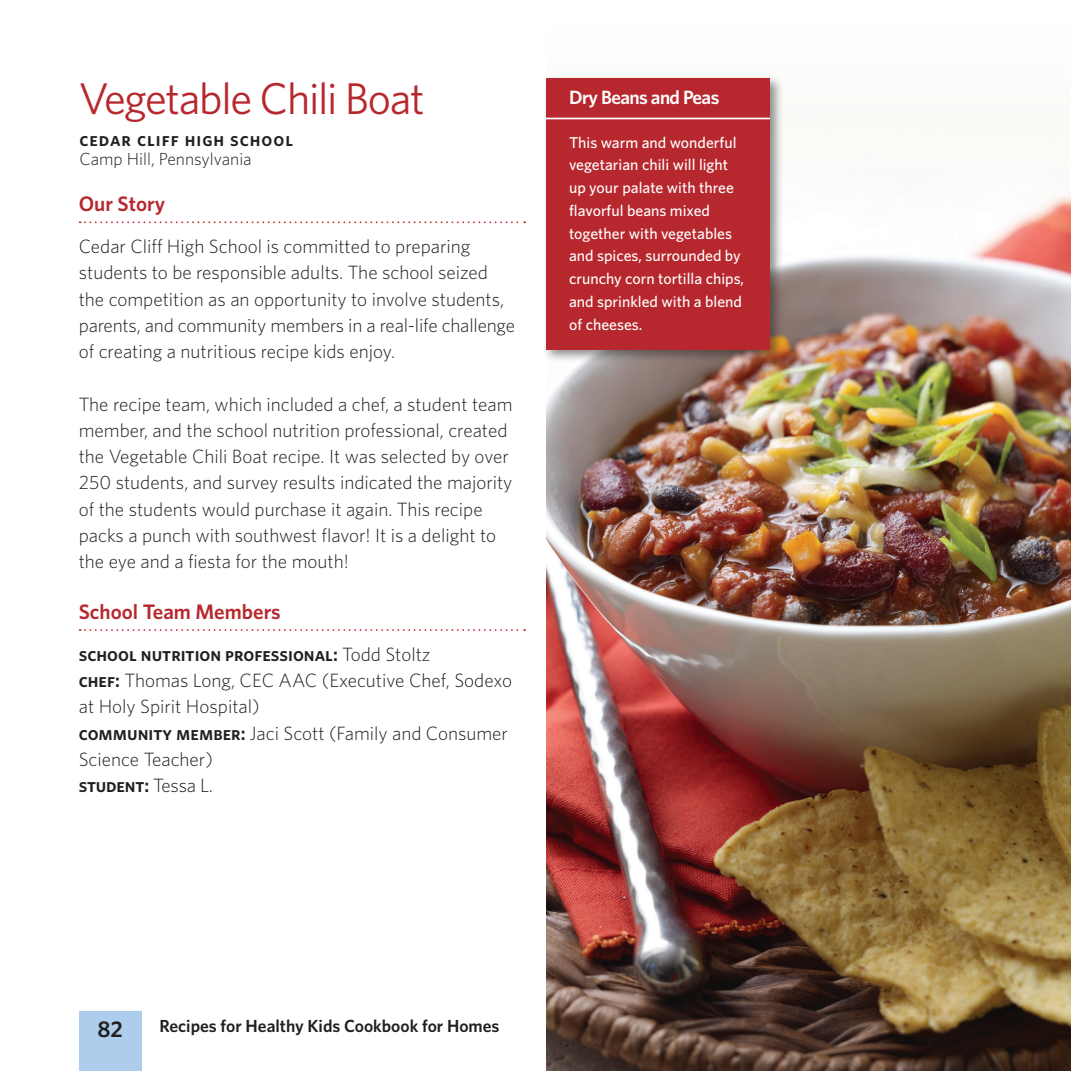
<style>
.page{position:relative;width:1071px;height:1071px;background:#fff}
.page>*{position:absolute;margin:0;border:0;box-sizing:border-box;transform-origin:0 0}
.t1{font:44.45px "Whitney HTF";letter-spacing:-.03em;color:#b7282e}
.t2{font:600 22.75px "Whitney HTF";color:#231f20}
.Sub1{font:600 21px "Whitney HTF";color:#b7282e}
.t3{font:300 19.25px/26.2px "Whitney HTF";color:#231f20}
.t4{font:19.25px "Whitney HTF Semi Bold SC";color:#231f20}
.t5{font:19.25px "Whitney HTF Semi Bold SC";letter-spacing:.05em;color:#231f20}
.t6{font:600 19.25px "Whitney HTF";letter-spacing:-.03em;color:#fff}
.t7{font:600 17.5px "Whitney HTF";color:#231f20}
.t8{font:300 17.5px "Whitney HTF";color:#231f20}
.t9{font:500 15.75px/22.8px "Whitney HTF";color:#fff}
.s1{font-family:"Whitney HTF";font-weight:300}
.s2{font-family:"Whitney HTF Semi Bold SC";font-weight:400}
</style>
<div class="page">
<div style="left:79px;top:1011px;width:63px;height:60px;background:#accdeb"></div>
<img style="left:546px;top:194px;width:525px;height:877px">
<svg style="left:80px;top:221px;width:445px;height:2px"></svg>
<svg style="left:80px;top:629px;width:445px;height:2px"></svg>
<div style="left:542px;top:74px;width:242px;height:289px;background:#231f20;opacity:.5"></div>
<div style="left:546px;top:78px;width:224px;height:271px;background:#b7282e"></div>
<hr style="left:546px;top:118px;width:224px;height:1px;background:#fff">
<p class="t1" style="left:79px;top:72px;width:347px">Vegetable Chili Boat</p>
<p class="t5" style="left:79px;top:127px;width:215px">cedar cliff high school</p>
<p class="t8" style="left:79px;top:149px;width:174px">Camp Hill, Pennsylvania</p>
<p class="Sub1" style="left:79px;top:191px;width:88px">Our Story</p>
<p class="t3" style="left:79px;top:233px;width:438px">Cedar Cliff High School is committed to preparing students to be responsible adults. The school seized the competition as an opportunity to involve students, parents, and community members in a real-life challenge of creating a nutritious recipe kids enjoy.</p>
<p class="t3" style="left:79px;top:390px;width:435px">The recipe team, which included a chef, a student team member, and the school nutrition professional, created the Vegetable Chili Boat recipe. It was selected by over 250 students, and survey results indicated the majority of the students would purchase it again. This recipe packs a punch with southwest flavor! It is a delight to the eye and a fiesta for the mouth!</p>
<p class="Sub1" style="left:79px;top:599px;width:204px">School Team Members</p>
<p class="t4" style="left:79px;top:643px;width:353px">school nutrition professional: <span class="s1">Todd Stoltz</span></p>
<p class="t3" style="left:79px;top:667px;width:435px"><span class="s2">chef:</span> Thomas Long, CEC AAC (Executive Chef, Sodexo at Holy Spirit Hospital)</p>
<p class="t3" style="left:79px;top:719px;width:431px"><span class="s2">community member:</span> Jaci Scott (Family and Consumer<br>Science Teacher)</p>
<p class="t4" style="left:79px;top:774px;width:136px">student: <span class="s1">Tessa L.</span></p>
<p class="t6" style="left:569px;top:85px;width:152px">Dry Beans and Peas</p>
<p class="t9" style="left:569px;top:130px;width:177px">This warm and wonderful vegetarian chili will light up your palate with three flavorful beans mixed together with vegetables and spices, surrounded by crunchy corn tortilla chips, and sprinkled with a blend of cheeses.</p>
<p class="t2" style="left:97px;top:1015px;width:27px">82</p>
<p class="t7" style="left:159px;top:1016px;width:342px">Recipes for Healthy Kids Cookbook for Homes</p>
</div>
